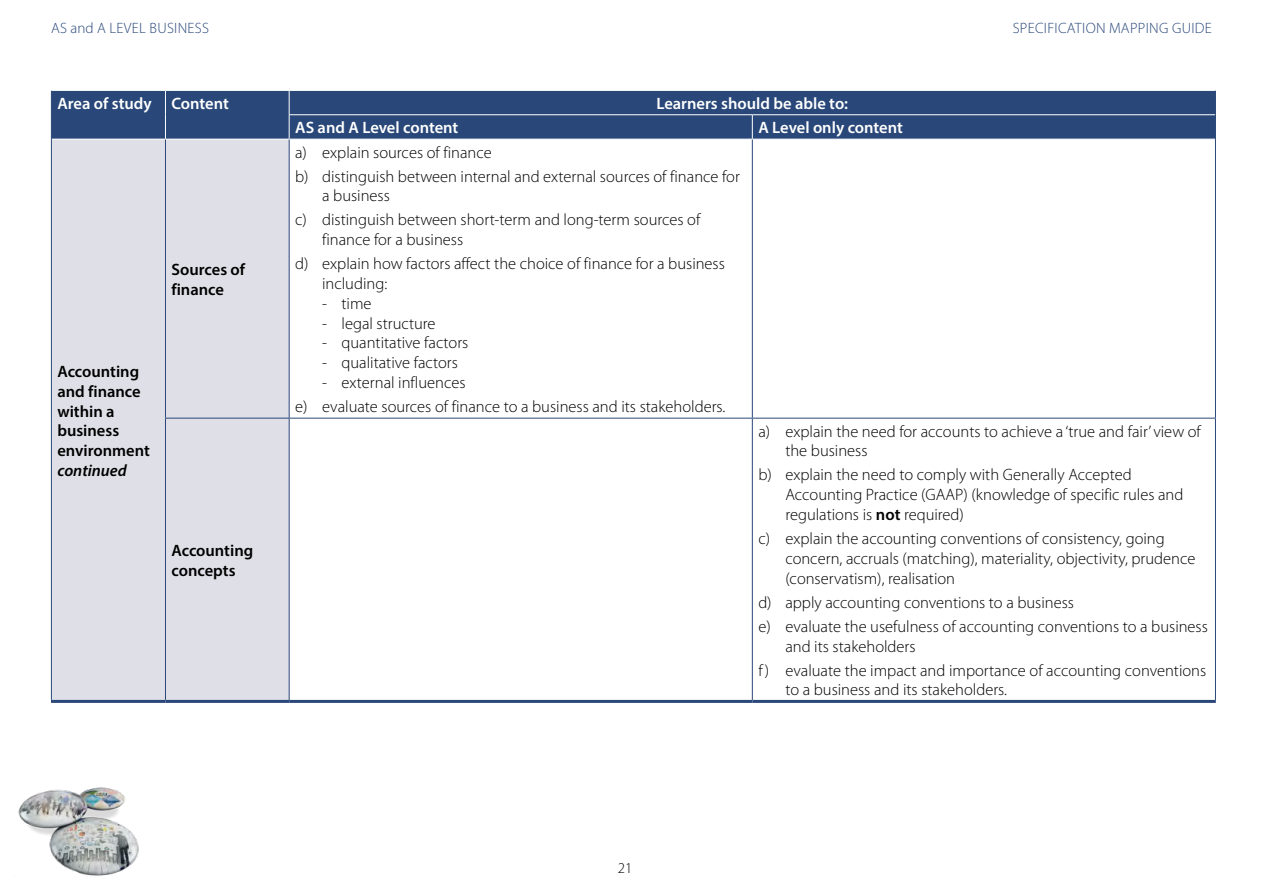
<style>
.page{position:relative;width:1263px;height:893px;background:#fff}
.page>*{position:absolute;margin:0;border:0;box-sizing:border-box;transform-origin:0 0}
.t1{font:300 16.5px/19.8px "Myriad Pro";color:#000}
.t2{font:600 16.5px/19.8px "Myriad Pro";color:#000}
.t3{font:600 16.5px "Myriad Pro";color:#fff}
.t4{font:italic 600 16.5px "Myriad Pro";color:#000}
.t5{font:300 15px "Myriad Pro";letter-spacing:.02em;color:#294879}
.t6{font:300 15px "Myriad Pro";color:#000}
.s1{font-weight:600}
</style>
<div class="page">
<img style="left:18px;top:787px;width:121px;height:89px">
<div style="left:52px;top:91px;width:1163px;height:48px;background:#294879"></div>
<div style="left:52px;top:140px;width:237px;height:560px;background:#dfdfe7"></div>
<svg style="left:165px;top:91px;width:1px;height:48px"></svg>
<hr style="left:289px;top:114px;width:463px;height:1px;background:#fff">
<svg style="left:289px;top:91px;width:1px;height:48px"></svg>
<hr style="left:752px;top:114px;width:463px;height:1px;background:#fff">
<svg style="left:752px;top:115px;width:1px;height:24px"></svg>
<hr style="left:51px;top:139px;width:1px;height:279px;background:#294879">
<hr style="left:165px;top:140px;width:1px;height:278px;background:#294879">
<hr style="left:289px;top:140px;width:1px;height:278px;background:#294879">
<hr style="left:752px;top:140px;width:1px;height:278px;background:#294879">
<hr style="left:1215px;top:139px;width:1px;height:279px;background:#294879">
<hr style="left:51px;top:418px;width:1px;height:282px;background:#294879">
<hr style="left:165px;top:418px;width:124px;height:1px;background:#294879">
<hr style="left:165px;top:418px;width:1px;height:282px;background:#294879">
<hr style="left:289px;top:418px;width:463px;height:1px;background:#294879">
<hr style="left:289px;top:418px;width:1px;height:282px;background:#294879">
<hr style="left:752px;top:418px;width:464px;height:1px;background:#294879">
<hr style="left:752px;top:418px;width:1px;height:282px;background:#294879">
<hr style="left:1215px;top:418px;width:1px;height:282px;background:#294879">
<svg style="left:51px;top:91px;width:1px;height:48px"></svg>
<svg style="left:1215px;top:91px;width:1px;height:48px"></svg>
<hr style="left:51px;top:700px;width:114px;height:3px;background:#294879">
<hr style="left:165px;top:700px;width:124px;height:3px;background:#294879">
<hr style="left:289px;top:700px;width:463px;height:3px;background:#294879">
<hr style="left:752px;top:700px;width:464px;height:3px;background:#294879">
<p class="t5" style="left:51px;top:19px;width:159px">AS and A LEVEL BUSINESS</p>
<p class="t5" style="left:1013px;top:19px;width:201px">SPECIFICATION MAPPING GUIDE</p>
<p class="t3" style="left:57px;top:93px;width:96px">Area of study</p>
<p class="t3" style="left:171px;top:93px;width:59px">Content</p>
<p class="t3" style="left:656px;top:93px;width:193px">Learners should be able to:</p>
<p class="t3" style="left:295px;top:117px;width:165px">AS and A Level content</p>
<p class="t3" style="left:758px;top:117px;width:146px">A Level only content</p>
<p class="t2" style="left:171px;top:259px;width:75px">Sources of</p>
<p class="t2" style="left:171px;top:279px;width:54px">finance</p>
<p class="t2" style="left:57px;top:361px;width:83px">Accounting</p>
<p class="t2" style="left:57px;top:381px;width:94px">and finance within a business environment</p>
<p class="t4" style="left:57px;top:460px;width:71px">continued</p>
<p class="t2" style="left:171px;top:540px;width:83px">Accounting</p>
<p class="t2" style="left:171px;top:560px;width:66px">concepts</p>
<p class="t1" style="left:295px;top:142px;width:198px">a) explain sources of finance</p>
<p class="t1" style="left:322px;top:166px;width:419px;text-indent:-27px">b) distinguish between internal and external sources of finance for a business</p>
<p class="t1" style="left:322px;top:210px;width:380px;text-indent:-27px">c) distinguish between short-term and long-term sources of finance for a business</p>
<p class="t1" style="left:322px;top:254px;width:404px;text-indent:-27px">d) explain how factors affect the choice of finance for a business including:</p>
<p class="t1" style="left:322px;top:294px;width:51px">- time</p>
<p class="t1" style="left:322px;top:314px;width:115px">- legal structure</p>
<p class="t1" style="left:322px;top:333px;width:148px">- quantitative factors</p>
<p class="t1" style="left:322px;top:353px;width:137px">- qualitative factors</p>
<p class="t1" style="left:322px;top:373px;width:145px">- external influences</p>
<p class="t1" style="left:295px;top:397px;width:432px">e) evaluate sources of finance to a business and its stakeholders.</p>
<p class="t1" style="left:785px;top:421px;width:417px;text-indent:-27px">a) explain the need for accounts to achieve a ‘true and fair’ view of the business</p>
<p class="t1" style="left:785px;top:465px;width:400px;text-indent:-27px">b) explain the need to comply with Generally Accepted<br>Accounting Practice (GAAP) (knowledge of specific rules and regulations is <span class="s1">not</span> required)</p>
<p class="t1" style="left:785px;top:529px;width:412px;text-indent:-27px">c) explain the accounting conventions of consistency, going concern, accruals (matching), materiality, objectivity, prudence (conservatism), realisation</p>
<p class="t1" style="left:758px;top:593px;width:317px">d) apply accounting conventions to a business</p>
<p class="t1" style="left:785px;top:617px;width:424px;text-indent:-27px">e) evaluate the usefulness of accounting conventions to a business and its stakeholders</p>
<p class="t1" style="left:785px;top:660px;width:422px;text-indent:-27px">f ) evaluate the impact and importance of accounting conventions to a business and its stakeholders.</p>
<p class="t6" style="left:618px;top:860px;width:16px">21</p>
</div>
